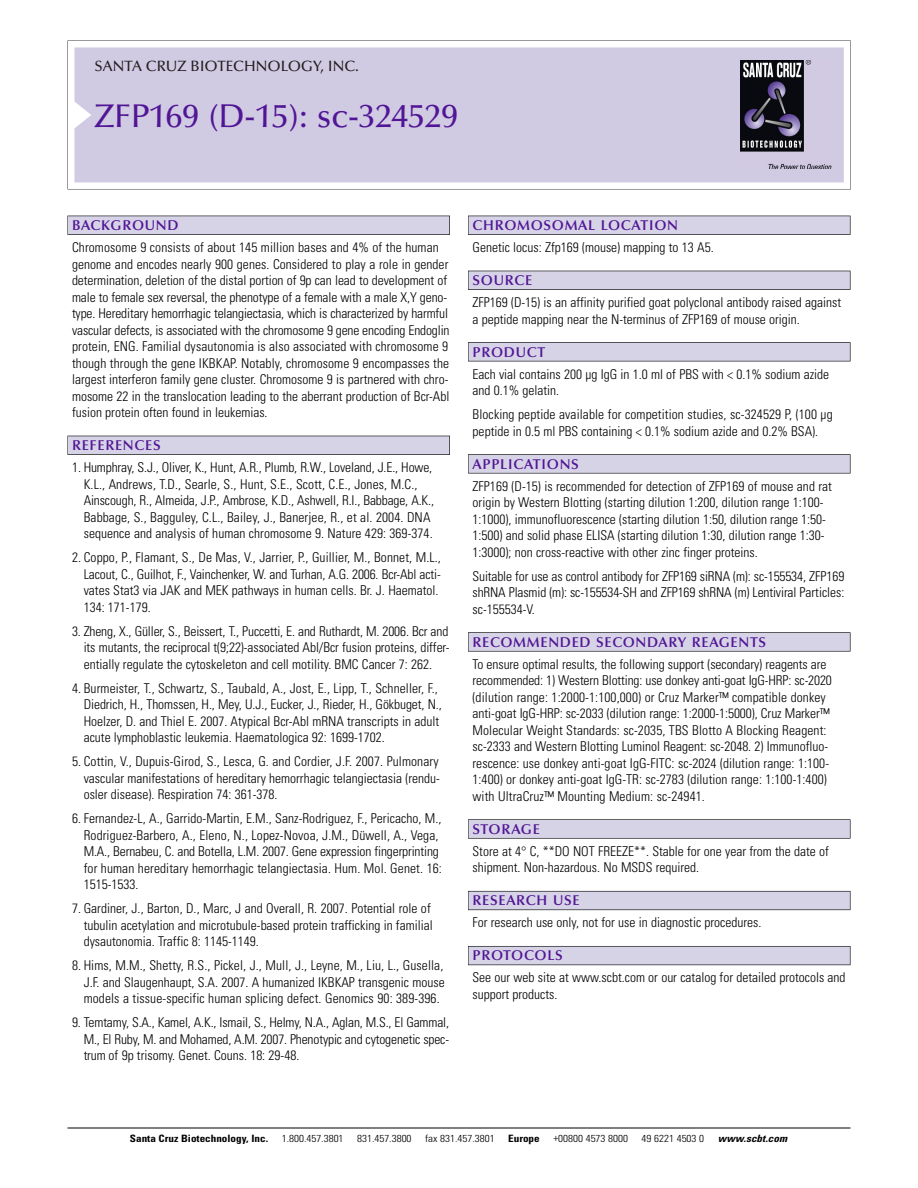
<style>
.page{position:relative;width:918px;height:1188px;background:#fff}
.page>*{position:absolute;margin:0;border:0;box-sizing:border-box;transform-origin:0 0}
.t1{font:500 33px "Optima";color:#511695}
.t2{font:500 15px "Optima";color:#231f20}
.t3{font:600 14.25px "Optima";letter-spacing:.05em;color:#511695}
.t4{font:300 condensed 13.5px/16.5px "Univers";color:#000}
.t5{font:300 condensed 10.2px "Univers";color:#000;scale:1.1 1}
.t6{font:700 condensed 10.2px "Univers";color:#000;scale:1.1 1}
.t7{font:italic 700 condensed 10.2px "Univers";letter-spacing:.005em;color:#000;scale:1.1 1}
</style>
<div class="page">
<svg style="left:68px;top:40px;width:783px;height:149px"></svg>
<div style="left:74px;top:47px;width:770px;height:135px;background:#d1cae3"></div>
<img style="left:741px;top:60px;width:90px;height:108px">
<div style="left:68px;top:216px;width:382px;height:19px;background:#525155"></div>
<div style="left:68px;top:216px;width:381px;height:18px;background:#d7d3e7"></div>
<div style="left:68px;top:436px;width:382px;height:19px;background:#515055"></div>
<div style="left:68px;top:436px;width:381px;height:18px;background:#d7d3e7"></div>
<div style="left:468px;top:216px;width:382px;height:19px;background:#525155"></div>
<div style="left:468px;top:216px;width:382px;height:18px;background:#d7d3e7"></div>
<div style="left:468px;top:271px;width:382px;height:19px;background:#515055"></div>
<div style="left:468px;top:271px;width:382px;height:18px;background:#d7d3e7"></div>
<div style="left:468px;top:342px;width:382px;height:19px;background:#545357"></div>
<div style="left:468px;top:343px;width:382px;height:18px;background:#d7d3e7"></div>
<div style="left:468px;top:454px;width:382px;height:19px;background:#575759"></div>
<div style="left:468px;top:455px;width:382px;height:18px;background:#d7d3e7"></div>
<svg style="left:468px;top:632px;width:382px;height:20px"></svg>
<div style="left:468px;top:633px;width:382px;height:18px;background:#d7d3e7"></div>
<div style="left:468px;top:819px;width:382px;height:20px;background:#666667"></div>
<div style="left:468px;top:820px;width:382px;height:18px;background:#d7d3e7"></div>
<div style="left:468px;top:891px;width:382px;height:19px;background:#66646d"></div>
<div style="left:468px;top:892px;width:382px;height:18px;background:#d7d3e7"></div>
<div style="left:468px;top:946px;width:382px;height:19px;background:#5b5961"></div>
<div style="left:468px;top:947px;width:382px;height:18px;background:#d7d3e7"></div>
<hr style="left:68px;top:1128px;width:782px;height:1px;background:#000">
<p class="t2" style="left:94px;top:61px;width:266px">SANTA CRUZ BIOTECHNOLOGY, INC.</p>
<h1 class="t1" style="left:94px;top:103px;width:365px">ZFP169 (D-15): sc-324529</h1>
<p class="t3" style="left:72px;top:219px;width:108px">BACKGROUND</p>
<p class="t4" style="left:72px;top:240px;width:379px">Chromosome 9 consists of about 145 million bases and 4% of the human genome and encodes nearly 900 genes. Considered to play a role in gender determination, deletion of the distal portion of 9p can lead to development of male to female sex reversal, the phenotype of a female with a male X,Y geno&shy;type. Hereditary hemorrhagic telangiectasia, which is characterized by harmful vascular defects, is associated with the chromosome 9 gene encoding Endoglin protein, ENG. Familial dysautonomia is also associated with chromosome 9 though through the gene IKBKAP. Notably, chromosome 9 encompasses the largest interferon family gene cluster. Chromosome 9 is partnered with chro&shy;mosome 22 in the translocation leading to the aberrant production of Bcr-Abl fusion protein often found in leukemias.</p>
<p class="t3" style="left:72px;top:440px;width:90px">REFERENCES</p>
<p class="t4" style="left:84px;top:460px;width:352px;text-indent:-12px">1. Humphray, S.J., Oliver, K., Hunt, A.R., Plumb, R.W., Loveland, J.E., Howe, K.L., Andrews, T.D., Searle, S., Hunt, S.E., Scott, C.E., Jones, M.C., Ainscough, R., Almeida, J.P., Ambrose, K.D., Ashwell, R.I., Babbage, A.K., Babbage, S., Bagguley, C.L., Bailey, J., Banerjee, R., et al. 2004. DNA sequence and analysis of human chromosome 9. Nature 429: 369-374.</p>
<p class="t4" style="left:84px;top:550px;width:359px;text-indent:-12px">2. Coppo, P., Flamant, S., De Mas, V., Jarrier, P., Guillier, M., Bonnet, M.L., Lacout, C., Guilhot, F., Vainchenker, W. and Turhan, A.G. 2006. Bcr-Abl acti&shy;vates Stat3 via JAK and MEK pathways in human cells. Br. J. Haematol.<br>134: 171-179.</p>
<p class="t4" style="left:84px;top:624px;width:367px;text-align:justify;text-indent:-12px">3. Zheng, X., Güller, S., Beissert, T., Puccetti, E. and Ruthardt, M. 2006. Bcr and its mutants, the reciprocal t(9;22)-associated Abl/Bcr fusion proteins, differ&shy;entially regulate the cytoskeleton and cell motility. BMC Cancer 7: 262.</p>
<p class="t4" style="left:84px;top:681px;width:360px;text-indent:-12px">4. Burmeister, T., Schwartz, S., Taubald, A., Jost, E., Lipp, T., Schneller, F., Diedrich, H., Thomssen, H., Mey, U.J., Eucker, J., Rieder, H., Gökbuget, N., Hoelzer, D. and Thiel E. 2007. Atypical Bcr-Abl mRNA transcripts in adult acute lymphoblastic leukemia. Haematologica 92: 1699-1702.</p>
<p class="t4" style="left:84px;top:754px;width:358px;text-align:justify;text-indent:-12px">5. Cottin, V., Dupuis-Girod, S., Lesca, G. and Cordier, J.F. 2007. Pulmonary vascular manifestations of hereditary hemorrhagic telangiectasia (rendu&shy;osler disease). Respiration 74: 361-378.</p>
<p class="t4" style="left:84px;top:811px;width:360px;text-indent:-12px">6. Fernandez-L, A., Garrido-Martin, E.M., Sanz-Rodriguez, F., Pericacho, M., Rodriguez-Barbero, A., Eleno, N., Lopez-Novoa, J.M., Düwell, A., Vega, M.A., Bernabeu, C. and Botella, L.M. 2007. Gene expression fingerprinting for human hereditary hemorrhagic telangiectasia. Hum. Mol. Genet. 16:<br>1515-1533.</p>
<p class="t4" style="left:84px;top:901px;width:350px;text-indent:-12px">7. Gardiner, J., Barton, D., Marc, J and Overall, R. 2007. Potential role of tubulin acetylation and microtubule-based protein trafficking in familial dysautonomia. Traffic 8: 1145-1149.</p>
<p class="t4" style="left:84px;top:958px;width:363px;text-align:justify;text-indent:-12px">8. Hims, M.M., Shetty, R.S., Pickel, J., Mull, J., Leyne, M., Liu, L., Gusella, J.F. and Slaugenhaupt, S.A. 2007. A humanized IKBKAP transgenic mouse models a tissue-specific human splicing defect. Genomics 90: 389-396.</p>
<p class="t4" style="left:84px;top:1015px;width:367px;text-align:justify;text-indent:-12px">9. Temtamy, S.A., Kamel, A.K., Ismail, S., Helmy, N.A., Aglan, M.S., El Gammal, M., El Ruby, M. and Mohamed, A.M. 2007. Phenotypic and cytogenetic spec&shy;trum of 9p trisomy. Genet. Couns. 18: 29-48.</p>
<p class="t3" style="left:473px;top:219px;width:207px">CHROMOSOMAL LOCATION</p>
<p class="t4" style="left:473px;top:240px;width:243px">Genetic locus: Zfp169 (mouse) mapping to 13 A5.</p>
<p class="t3" style="left:473px;top:275px;width:61px">SOURCE</p>
<p class="t4" style="left:473px;top:295px;width:370px">ZFP169 (D-15) is an affinity purified goat polyclonal antibody raised against a peptide mapping near the N-terminus of ZFP169 of mouse origin.</p>
<p class="t3" style="left:473px;top:346px;width:74px">PRODUCT</p>
<p class="t4" style="left:473px;top:367px;width:358px">Each vial contains 200 µg IgG in 1.0 ml of PBS with &lt; 0.1% sodium azide and 0.1% gelatin.</p>
<p class="t4" style="left:473px;top:407px;width:362px">Blocking peptide available for competition studies, sc-324529 P, (100 µg peptide in 0.5 ml PBS containing &lt; 0.1% sodium azide and 0.2% BSA).</p>
<p class="t3" style="left:473px;top:458px;width:108px">APPLICATIONS</p>
<p class="t4" style="left:473px;top:479px;width:361px">ZFP169 (D-15) is recommended for detection of ZFP169 of mouse and rat origin by Western Blotting (starting dilution 1:200, dilution range 1:100- 1:1000), immunofluorescence (starting dilution 1:50, dilution range 1:50- 1:500) and solid phase ELISA (starting dilution 1:30, dilution range 1:30- 1:3000); non cross-reactive with other zinc finger proteins.</p>
<p class="t4" style="left:473px;top:569px;width:373px;text-align:justify">Suitable for use as control antibody for ZFP169 siRNA (m): sc-155534, ZFP169 shRNA Plasmid (m): sc-155534-SH and ZFP169 shRNA (m) Lentiviral Particles: sc-155534-V.</p>
<p class="t3" style="left:473px;top:636px;width:295px">RECOMMENDED SECONDARY REAGENTS</p>
<p class="t4" style="left:473px;top:657px;width:361px">To ensure optimal results, the following support (secondary) reagents are recommended: 1) Western Blotting: use donkey anti-goat IgG-HRP: sc-2020 (dilution range: 1:2000-1:100,000) or Cruz Marker™ compatible donkey anti-goat IgG-HRP: sc-2033 (dilution range: 1:2000-1:5000), Cruz Marker™ Molecular Weight Standards: sc-2035, TBS Blotto A Blocking Reagent: sc-2333 and Western Blotting Luminol Reagent: sc-2048. 2) Immunofluo&shy;rescence: use donkey anti-goat IgG-FITC: sc-2024 (dilution range: 1:100- 1:400) or donkey anti-goat IgG-TR: sc-2783 (dilution range: 1:100-1:400) with UltraCruz™ Mounting Medium: sc-24941.</p>
<p class="t3" style="left:473px;top:823px;width:69px">STORAGE</p>
<p class="t4" style="left:473px;top:844px;width:358px">Store at 4° C, **DO NOT FREEZE**. Stable for one year from the date of shipment. Non-hazardous. No MSDS required.</p>
<p class="t3" style="left:473px;top:895px;width:109px">RESEARCH USE</p>
<p class="t4" style="left:473px;top:916px;width:290px">For research use only, not for use in diagnostic procedures.</p>
<p class="t3" style="left:473px;top:950px;width:92px">PROTOCOLS</p>
<p class="t4" style="left:473px;top:971px;width:375px">See our web site at www.scbt.com or our catalog for detailed protocols and support products.</p>
<p class="t6" style="left:130px;top:1135px;width:127px">Santa Cruz Biotechnology, Inc.</p>
<p class="t5" style="left:282px;top:1135px;width:58px">1.800.457.3801</p>
<p class="t5" style="left:357px;top:1135px;width:51px">831.457.3800</p>
<p class="t5" style="left:425px;top:1135px;width:65px">fax 831.457.3801</p>
<p class="t6" style="left:508px;top:1135px;width:30px">Europe</p>
<p class="t5" style="left:553px;top:1135px;width:69px">+00800 4573 8000</p>
<p class="t5" style="left:642px;top:1135px;width:58px">49 6221 4503 0</p>
<p class="t7" style="left:718px;top:1135px;width:64px">www.scbt.com</p>
</div>
